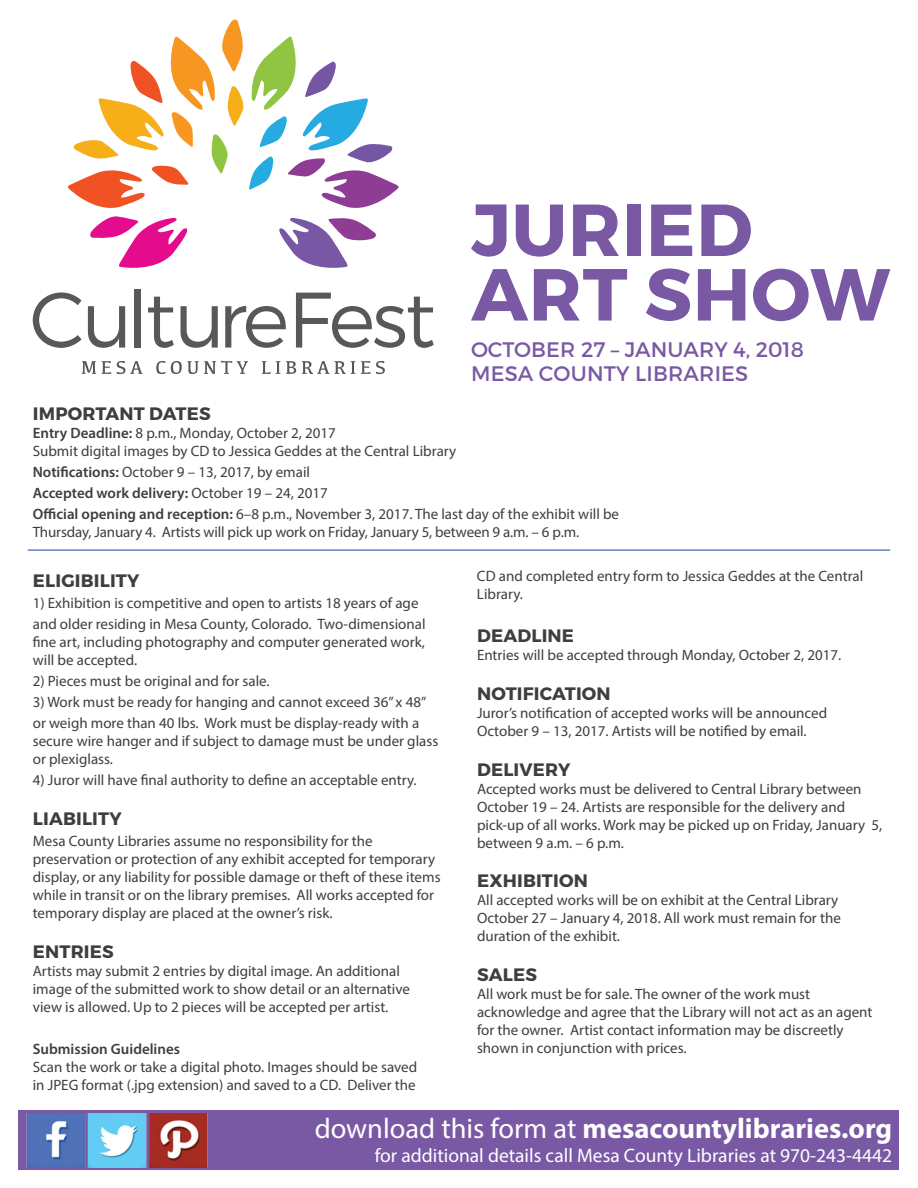
<style>
.page{position:relative;width:918px;height:1188px;background:#fff}
.page>*{position:absolute;margin:0;border:0;box-sizing:border-box;transform-origin:0 0}
.t1{font:700 73.5px/64.5px "Montserrat";letter-spacing:.01em;color:#7958a4}
.t2{font:700 28.5px "Myriad Pro";color:#fff}
.t3{font:21px/24px "Montserrat";letter-spacing:.01em;color:#7958a4}
.t4{font:19.5px "Myriad Pro";color:#fff}
.t5{font:700 18px "Montserrat";letter-spacing:.01em;color:#3e3e3f}
.t6{font:15px/18px "Myriad Pro";color:#3e3e3f}
.t7{font:600 15px "Myriad Pro";color:#3e3e3f}
.s1{font-weight:600}
.s2{font-weight:400}
</style>
<div class="page">
<div style="left:19px;top:1110px;width:880px;height:60px;background:#7958a4"></div>
<hr style="left:28px;top:549px;width:862px;height:2px;background:#6182c1">
<img style="left:26px;top:1113px;width:182px;height:54px">
<svg style="left:67px;top:19px;width:332px;height:249px"></svg>
<svg style="left:82px;top:361px;width:14px;height:13px"></svg>
<svg style="left:102px;top:361px;width:9px;height:13px"></svg>
<svg style="left:117px;top:361px;width:26px;height:13px"></svg>
<svg style="left:156px;top:361px;width:92px;height:13px"></svg>
<svg style="left:262px;top:361px;width:18px;height:13px"></svg>
<svg style="left:286px;top:361px;width:10px;height:13px"></svg>
<svg style="left:302px;top:361px;width:53px;height:13px"></svg>
<svg style="left:361px;top:361px;width:24px;height:13px"></svg>
<svg style="left:33px;top:292px;width:49px;height:56px"></svg>
<svg style="left:88px;top:306px;width:37px;height:42px"></svg>
<div style="left:134px;top:289px;width:6px;height:59px;background:#57585a"></div>
<svg style="left:148px;top:297px;width:26px;height:51px"></svg>
<svg style="left:181px;top:306px;width:37px;height:42px"></svg>
<svg style="left:225px;top:306px;width:61px;height:42px"></svg>
<svg style="left:296px;top:293px;width:138px;height:55px"></svg>
<h1 class="t1" style="left:471px;top:199px;width:420px">JURIED<br>ART SHOW</h1>
<h3 class="t3" style="left:471px;top:337px;width:334px">OCTOBER 27 – JANUARY 4, 2018<br>MESA COUNTY LIBRARIES</h3>
<p class="t5" style="left:33px;top:403px;width:179px">IMPORTANT DATES</p>
<p class="t6" style="left:33px;top:424px;width:425px"><span class="s1">Entry Deadline:</span> 8 p.m., Monday, October 2, 2017<br>Submit digital images by CD to Jessica Geddes at the Central Library</p>
<p class="t6" style="left:33px;top:461px;width:588px;line-height:21px"><span class="s1">Notifications:</span> October 9 – 13, 2017, by email<br><span class="s1">Accepted work delivery:</span> October 19 – 24, 2017<br><span class="s1">Official opening and reception:</span> 6–8 p.m., November 3, 2017. The last day of the exhibit will be</p>
<p class="t6" style="left:33px;top:523px;width:548px">Thursday, January 4. Artists will pick up work on Friday, January 5, between 9 a.m. – 6 p.m.</p>
<p class="t5" style="left:33px;top:570px;width:108px">ELIGIBILITY</p>
<p class="t6" style="left:33px;top:593px;width:394px;line-height:21px">1) Exhibition is competitive and open to artists 18 years of age and older residing in Mesa County, Colorado. Two-dimensional</p>
<p class="t6" style="left:33px;top:633px;width:394px">fine art, including photography and computer generated work, will be accepted.</p>
<p class="t6" style="left:33px;top:672px;width:238px">2) Pieces must be original and for sale.</p>
<p class="t6" style="left:33px;top:692px;width:395px;line-height:21px">3) Work must be ready for hanging and cannot exceed 36” x 48” or weigh more than 40 lbs. Work must be display-ready with a</p>
<p class="t6" style="left:33px;top:732px;width:407px">secure wire hanger and if subject to damage must be under glass or plexiglass.</p>
<p class="t6" style="left:33px;top:771px;width:385px">4) Juror will have final authority to define an acceptable entry.</p>
<p class="t5" style="left:33px;top:807px;width:90px">LIABILITY</p>
<p class="t6" style="left:33px;top:832px;width:409px">Mesa County Libraries assume no responsibility for the preservation or protection of any exhibit accepted for temporary display, or any liability for possible damage or theft of these items while in transit or on the library premises. All works accepted for temporary display are placed at the owner’s risk.</p>
<p class="t5" style="left:33px;top:940px;width:82px">ENTRIES</p>
<p class="t6" style="left:33px;top:961px;width:379px">Artists may submit 2 entries by digital image. An additional image of the submitted work to show detail or an alternative view is allowed. Up to 2 pieces will be accepted per artist.</p>
<p class="t7" style="left:33px;top:1039px;width:149px">Submission Guidelines</p>
<p class="t6" style="left:33px;top:1057px;width:386px">Scan the work or take a digital photo. Images should be saved in JPEG format (.jpg extension) and saved to a CD. Deliver the</p>
<p class="t6" style="left:477px;top:567px;width:388px">CD and completed entry form to Jessica Geddes at the Central<br>Library.</p>
<p class="t5" style="left:477px;top:625px;width:98px">DEADLINE</p>
<p class="t6" style="left:477px;top:646px;width:366px">Entries will be accepted through Monday, October 2, 2017.</p>
<p class="t5" style="left:477px;top:683px;width:135px">NOTIFICATION</p>
<p class="t6" style="left:477px;top:704px;width:352px">Juror’s notification of accepted works will be announced<br>October 9 – 13, 2017. Artists will be notified by email.</p>
<p class="t5" style="left:477px;top:758px;width:95px">DELIVERY</p>
<p class="t6" style="left:477px;top:779px;width:407px">Accepted works must be delivered to Central Library between October 19 – 24. Artists are responsible for the delivery and pick-up of all works. Work may be picked up on Friday, January 5, between 9 a.m. – 6 p.m.</p>
<p class="t5" style="left:477px;top:870px;width:112px">EXHIBITION</p>
<p class="t6" style="left:477px;top:891px;width:365px">All accepted works will be on exhibit at the Central Library<br>October 27 – January 4, 2018. All work must remain for the duration of the exhibit.</p>
<p class="t5" style="left:477px;top:963px;width:61px">SALES</p>
<p class="t6" style="left:477px;top:985px;width:397px">All work must be for sale. The owner of the work must acknowledge and agree that the Library will not act as an agent for the owner. Artist contact information may be discreetly shown in conjunction with prices.</p>
<h2 class="t2" style="left:315px;top:1110px;width:579px"><span class="s2">download this form at</span> mesacountylibraries.org</h2>
<h3 class="t4" style="left:375px;top:1144px;width:519px">for additional details call Mesa County Libraries at 970-243-4442</h3>
</div>
